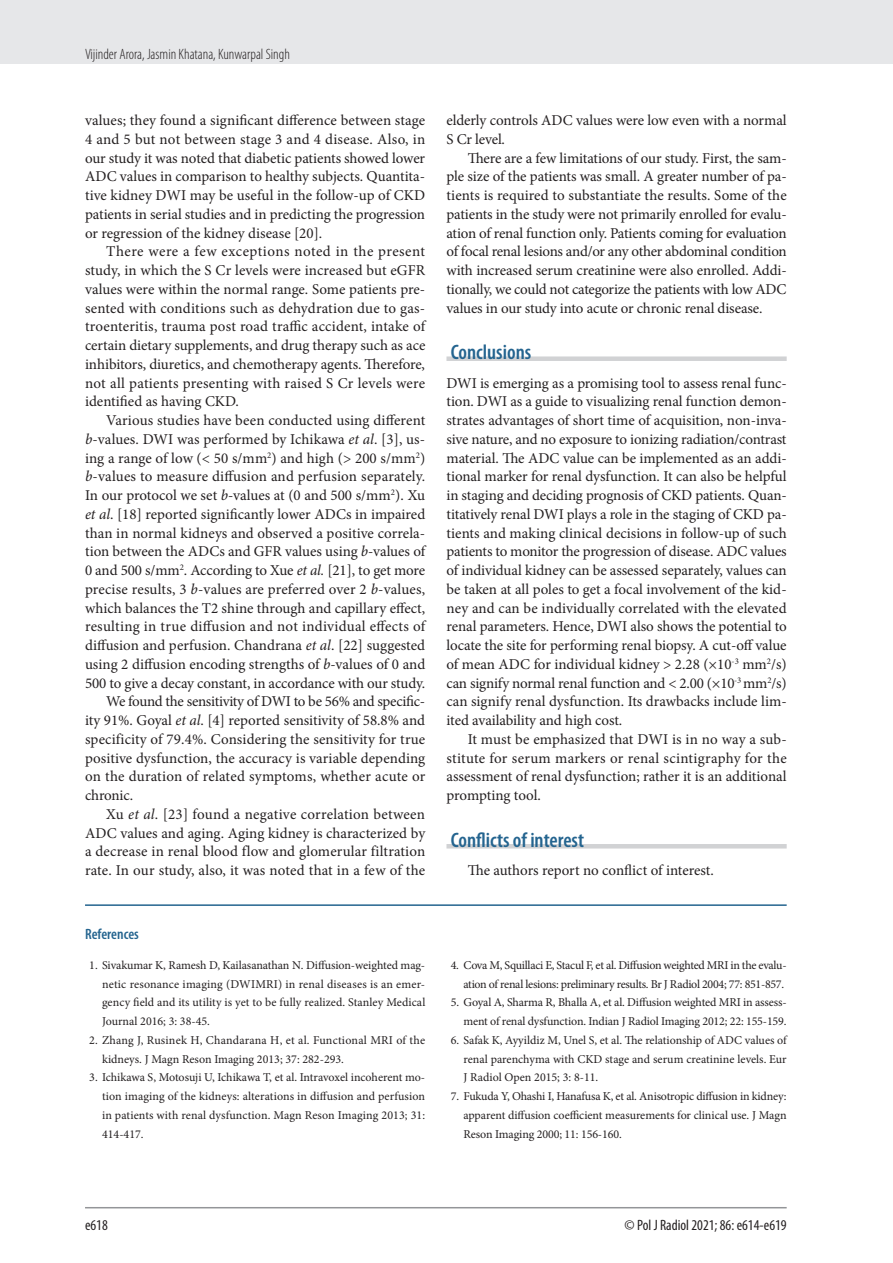
<style>
.page{position:relative;width:893px;height:1263px;background:#fff}
.page>*{position:absolute;margin:0;border:0;box-sizing:border-box;transform-origin:0 0}
.srodtytul_1{font:600 condensed 21px "Myriad Pro";color:#24648f}
.tekst{font:15px/18.8px "Minion Pro";letter-spacing:-.005em;color:#231f20;text-align:justify}
.tekst_bez_wciecia{font:15px/18.8px "Minion Pro";letter-spacing:-.005em;color:#231f20;text-align:justify}
.t1{font:300 condensed 15px "Myriad Pro";color:#231f20}
.t2{font:condensed 15px "Myriad Pro";color:#231f20}
.Pism{font:600 condensed 15px "Myriad Pro";color:#24648f}
.t3{font:12px/18.8px "Minion Pro";letter-spacing:-.005em;color:#231f20;text-align:justify}
.t4{font:12px/18.8px "Minion Pro";letter-spacing:-.025em;color:#231f20;text-align:right}
.s1{font-style:italic}
</style>
<div class="page">
<div style="left:0;top:0;width:893px;height:64px;background:#e6e7e9"></div>
<hr style="left:85px;top:1207px;width:702px;height:1px;background:#939598">
<div style="left:446px;top:356px;width:341px;height:5px;background:#d1d2d4"></div>
<hr style="left:446px;top:844px;width:341px;height:4px;background:#d1d2d4">
<hr style="left:85px;top:904px;width:702px;height:2px;background:#24648f">
<p class="t1" style="left:85px;top:45px;width:206px">Vijinder Arora, Jasmin Khatana, Kunwarpal Singh</p>
<p class="tekst" style="left:85px;top:111px;width:342px">values; they found a significant difference between stage 4 and 5 but not between stage 3 and 4 disease. Also, in our study it was noted that diabetic patients showed lower ADC values in comparison to healthy subjects. Quantita&shy;tive kidney DWI may be useful in the follow-up of CKD patients in serial studies and in predicting the progression or regression of the kidney disease [20].</p>
<p class="tekst" style="left:85px;top:242px;width:342px;text-indent:21px">There were a few exceptions noted in the present study, in which the S Cr levels were increased but eGFR values were within the normal range. Some patients pre&shy;sented with conditions such as dehydration due to gas&shy;troenteritis, trauma post road traffic accident, intake of certain dietary supplements, and drug therapy such as ace inhibitors, diuretics, and chemotherapy agents. Therefore, not all patients presenting with raised S Cr levels were identified as having CKD.</p>
<p class="tekst" style="left:85px;top:411px;width:342px;text-indent:21px">Various studies have been conducted using different <span class="s1">b</span>-values. DWI was performed by Ichikawa <span class="s1">et al</span>. [3], us&shy;ing a range of low (&lt; 50 s/mm<sup>2</sup>) and high (&gt; 200 s/mm<sup>2</sup>) <span class="s1">b</span>-values to measure diffusion and perfusion separately.<br>In our protocol we set <span class="s1">b-</span>values at (0 and 500 s/mm<sup>2</sup>). Xu <span class="s1">et al</span>. [18] reported significantly lower ADCs in impaired than in normal kidneys and observed a positive correla&shy;tion between the ADCs and GFR values using <span class="s1">b-</span>values of 0 and 500 s/mm<sup>2</sup>. According to Xue <span class="s1">et al.</span> [21], to get more precise results, 3 <span class="s1">b</span>-values are preferred over 2 <span class="s1">b</span>-values, which balances the T2 shine through and capillary effect, resulting in true diffusion and not individual effects of diffusion and perfusion. Chandrana <span class="s1">et al</span>. [22] suggested using 2 diffusion encoding strengths of <span class="s1">b-</span>values of 0 and 500 to give a decay constant, in accordance with our study.</p>
<p class="tekst" style="left:85px;top:692px;width:342px;text-indent:21px">We found the sensitivity of DWI to be 56% and specific&shy;ity 91%. Goyal <span class="s1">et al</span>. [4] reported sensitivity of 58.8% and specificity of 79.4%. Considering the sensitivity for true positive dysfunction, the accuracy is variable depending on the duration of related symptoms, whether acute or chronic.</p>
<p class="tekst" style="left:85px;top:805px;width:342px;text-indent:21px">Xu <span class="s1">et al</span>. [23] found a negative correlation between ADC values and aging. Aging kidney is characterized by a decrease in renal blood flow and glomerular filtration rate. In our study, also, it was noted that in a few of the</p>
<p class="Pism" style="left:85px;top:925px;width:55px">References</p>
<p class="t3" style="left:102px;top:956px;width:325px;text-indent:-13px">1. Sivakumar K, Ramesh D, Kailasanathan N. Diffusion-weighted mag&shy;netic resonance imaging (DWIMRI) in renal diseases is an emer&shy;gency field and its utility is yet to be fully realized. Stanley Medical Journal 2016; 3: 38-45.</p>
<p class="t3" style="left:102px;top:1031px;width:325px;text-indent:-13px">2. Zhang J, Rusinek H, Chandarana H, et al. Functional MRI of the kidneys. J Magn Reson Imaging 2013; 37: 282-293.</p>
<p class="t3" style="left:102px;top:1068px;width:325px;text-indent:-13px">3. Ichikawa S, Motosuji U, Ichikawa T, et al. Intravoxel incoherent mo&shy;tion imaging of the kidneys: alterations in diffusion and perfusion in patients with renal dysfunction. Magn Reson Imaging 2013; 31:<br>414-417.</p>
<p class="tekst" style="left:446px;top:111px;width:342px">elderly controls ADC values were low even with a normal<br>S Cr level.</p>
<p class="tekst" style="left:446px;top:148px;width:342px;text-indent:21px">There are a few limitations of our study. First, the sam&shy;ple size of the patients was small. A greater number of pa&shy;tients is required to substantiate the results. Some of the patients in the study were not primarily enrolled for evalu&shy;ation of renal function only. Patients coming for evaluation of focal renal lesions and/or any other abdominal condition with increased serum creatinine were also enrolled. Addi&shy;tionally, we could not categorize the patients with low ADC values in our study into acute or chronic renal disease.</p>
<p class="srodtytul_1" style="left:451px;top:339px;width:82px">Conclusions</p>
<p class="tekst_bez_wciecia" style="left:446px;top:373px;width:342px">DWI is emerging as a promising tool to assess renal func&shy;tion. DWI as a guide to visualizing renal function demon&shy;strates advantages of short time of acquisition, non-inva&shy;sive nature, and no exposure to ionizing radiation/contrast material. The ADC value can be implemented as an addi&shy;tional marker for renal dysfunction. It can also be helpful in staging and deciding prognosis of CKD patients. Quan&shy;titatively renal DWI plays a role in the staging of CKD pa&shy;tients and making clinical decisions in follow-up of such patients to monitor the progression of disease. ADC values of individual kidney can be assessed separately, values can be taken at all poles to get a focal involvement of the kid&shy;ney and can be individually correlated with the elevated renal parameters. Hence, DWI also shows the potential to locate the site for performing renal biopsy. A cut-off value of mean ADC for individual kidney &gt; 2.28 (×10<sup>-3</sup> mm<sup>2</sup>/s) can signify normal renal function and &lt; 2.00 (×10<sup>-3</sup> mm<sup>2</sup>/s) can signify renal dysfunction. Its drawbacks include lim&shy;ited availability and high cost.</p>
<p class="tekst" style="left:446px;top:730px;width:342px;text-indent:21px">It must be emphasized that DWI is in no way a sub&shy;stitute for serum markers or renal scintigraphy for the assessment of renal dysfunction; rather it is an additional prompting tool.</p>
<p class="srodtytul_1" style="left:451px;top:827px;width:135px">Conflicts of interest</p>
<p class="tekst" style="left:468px;top:861px;width:248px">The authors report no conflict of interest.</p>
<p class="t4" style="left:451px;top:956px;width:337px">4. Cova M, Squillaci E, Stacul F, et al. Diffusion weighted MRI in the evalu&shy;ation of renal lesions: preliminary results. Br J Radiol 2004; 77: 851-857.</p>
<p class="t3" style="left:451px;top:993px;width:337px;text-align:right">5. Goyal A, Sharma R, Bhalla A, et al. Diffusion weighted MRI in assess&shy;ment of renal dysfunction. Indian J Radiol Imaging 2012; 22: 155-159.</p>
<p class="t3" style="left:463px;top:1031px;width:325px;text-indent:-13px">6. Safak K, Ayyildiz M, Unel S, et al. The relationship of ADC values of renal parenchyma with CKD stage and serum creatinine levels. Eur J Radiol Open 2015; 3: 8-11.</p>
<p class="t3" style="left:463px;top:1087px;width:325px;text-indent:-13px">7. Fukuda Y, Ohashi I, Hanafusa K, et al. Anisotropic diffusion in kidney: apparent diffusion coefficient measurements for clinical use. J Magn Reson Imaging 2000; 11: 156-160.</p>
<p class="t2" style="left:85px;top:1216px;width:24px">e618</p>
<p class="t2" style="left:625px;top:1216px;width:164px">© Pol J Radiol 2021; 86: e614-e619</p>
</div>
